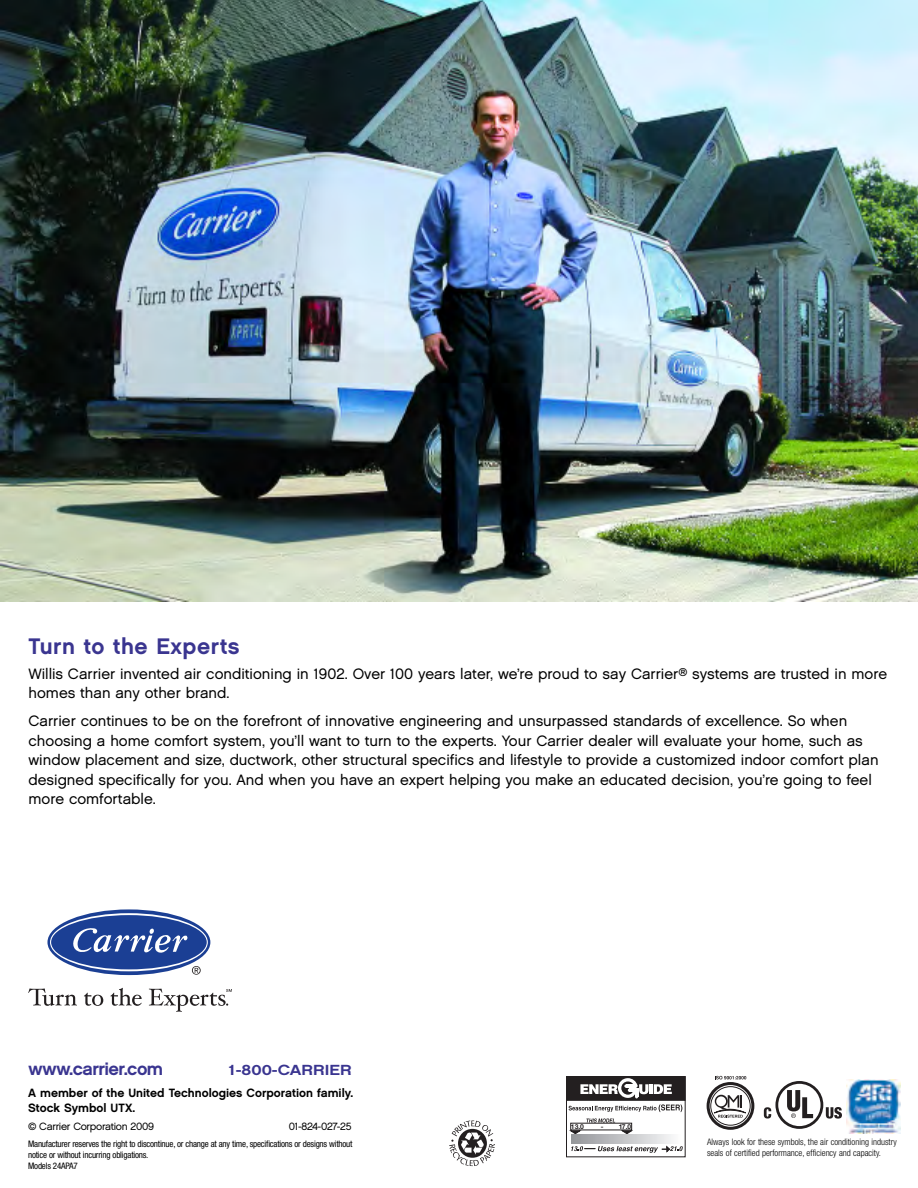
<style>
.page{position:relative;width:918px;height:1188px;background:#fff}
.page>*{position:absolute;margin:0;border:0;box-sizing:border-box;transform-origin:0 0}
.t1{font:22.5px "Chalet New York Nineteen Sixty";letter-spacing:.025em;color:#3a3590}
.t2{font:18px "Chalet New York Nineteen Sixty";letter-spacing:-.03em;color:#3a3590}
.t3{font:15px/19.5px "Chalet London Nineteen Sixty";color:#000}
.t4{font:14.7px "Chalet New York Nineteen Sixty";color:#3a3590;scale:1.2 1}
.t5{font:12px/14.4px "Chalet New York Nineteen Sixty";color:#000}
.t6{font:10.5px "Chalet London Nineteen Sixty";letter-spacing:-.03em;color:#000}
.t7{font:condensed 9px/10.8px "Helvetica Neue";letter-spacing:-.025em;color:#000}
.t8{font:300 condensed 9px/10.5px "Helvetica Neue";color:#000}
.t9{font:700 6.75px "Helvetica Neue";color:#231f20}
</style>
<div class="page">
<img style="left:0;top:0;width:917px;height:601px">
<img style="left:917px;top:115px;width:1px;height:487px">
<hr style="left:917px;top:0;width:1px;height:115px;background:#3a3590">
<hr style="left:917px;top:1107px;width:1px;height:81px;background:#3a3590">
<svg style="left:28px;top:989px;width:49px;height:17px"></svg>
<svg style="left:84px;top:993px;width:19px;height:13px"></svg>
<svg style="left:110px;top:988px;width:32px;height:18px"></svg>
<svg style="left:149px;top:989px;width:83px;height:23px"></svg>
<svg style="left:47px;top:909px;width:163px;height:66px"></svg>
<svg style="left:787px;top:1090px;width:26px;height:28px"></svg>
<div style="left:775px;top:1081px;width:48px;height:48px;border:3px solid #231f20;border-radius:50%"></div>
<svg style="left:764px;top:1107px;width:7px;height:12px"></svg>
<svg style="left:826px;top:1107px;width:16px;height:12px"></svg>
<img style="left:846px;top:1080px;width:54px;height:54px">
<svg style="left:449px;top:1121px;width:46px;height:45px"></svg>
<div style="left:567px;top:1077px;width:118px;height:23px;background:#231f20"></div>
<div style="left:566px;top:1076px;width:119px;height:25px;border:1px solid #231f20"></div>
<svg style="left:569px;top:1104px;width:113px;height:8px"></svg>
<div style="left:566px;top:1076px;width:119px;height:81px;border:1px solid #231f20"></div>
<svg style="left:580px;top:1078px;width:92px;height:20px"></svg>
<svg style="left:570px;top:1118px;width:113px;height:35px"></svg>
<svg style="left:707px;top:1076px;width:47px;height:54px"></svg>
<h1 class="t1" style="left:28px;top:633px;width:213px">Turn to the Experts</h1>
<p class="t3" style="left:28px;top:664px;width:860px">Willis Carrier invented air conditioning in 1902. Over 100 years later, we’re proud to say Carrier<sup>®</sup> systems are trusted in more homes than any other brand.</p>
<p class="t3" style="left:28px;top:711px;width:852px">Carrier continues to be on the forefront of innovative engineering and unsurpassed standards of excellence. So when choosing a home comfort system, you’ll want to turn to the experts. Your Carrier dealer will evaluate your home, such as window placement and size, ductwork, other structural specifics and lifestyle to provide a customized indoor comfort plan designed specifically for you. And when you have an expert helping you make an educated decision, you’re going to feel more comfortable.</p>
<p class="t2" style="left:28px;top:1058px;width:136px">www.carrier.com</p>
<p class="t4" style="left:228px;top:1061px;width:104px">1-800-CARRIER</p>
<p class="t5" style="left:28px;top:1086px;width:327px">A member of the United Technologies Corporation family.<br>Stock Symbol UTX.</p>
<p class="t6" style="left:28px;top:1121px;width:128px">© Carrier Corporation 2009</p>
<p class="t6" style="left:289px;top:1121px;width:64px">01-824-027-25</p>
<p class="t7" style="left:28px;top:1140px;width:326px">Manufacturer reserves the right to discontinue, or change at any time, specifications or designs without notice or without incurring obligations.<br>Models 24APA7</p>
<p class="t9" style="left:571px;top:1124px;width:15px">13.0</p>
<p class="t9" style="left:601px;top:1124px;width:32px">- 17.0</p>
<p class="t8" style="left:707px;top:1138px;width:191px">Always look for these symbols, the air conditioning industry seals of certified performance, efficiency and capacity.</p>
</div>
